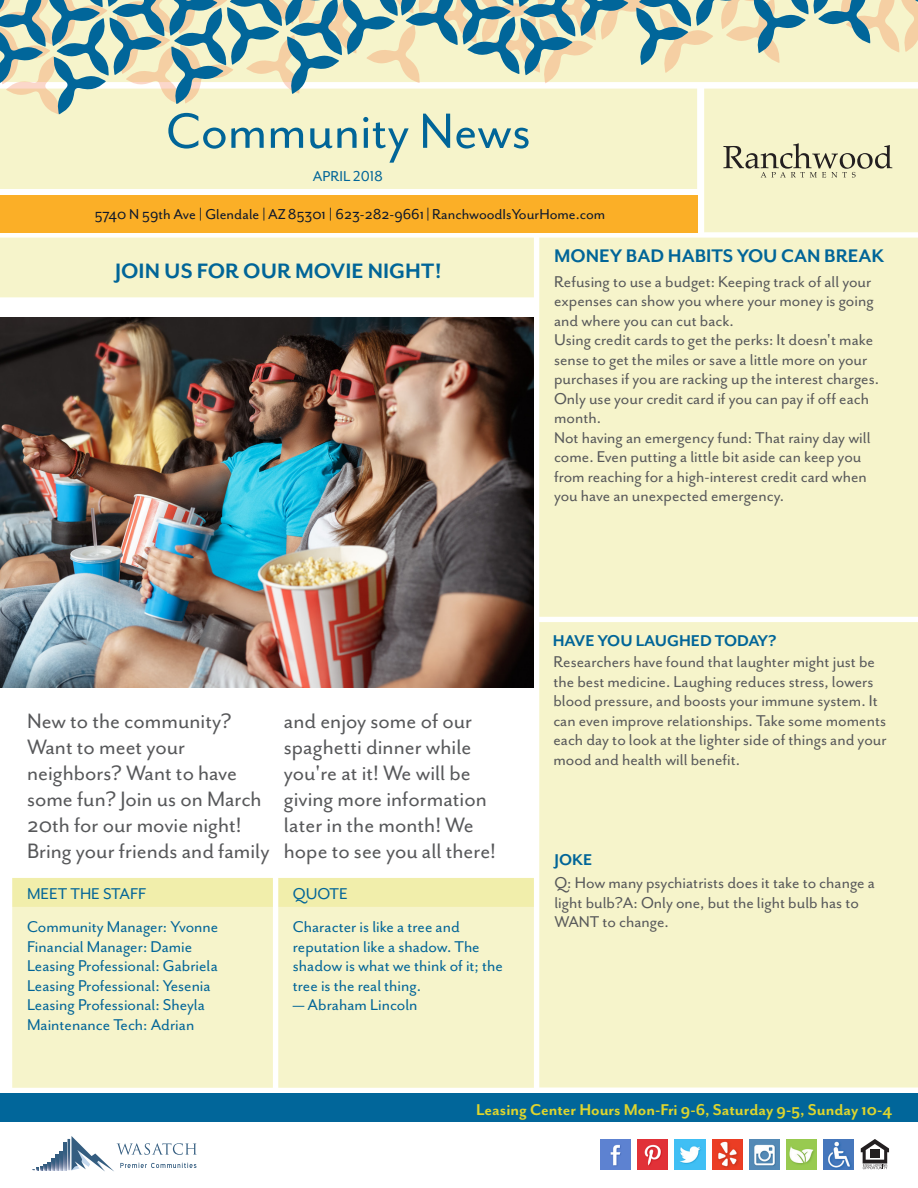
<style>
.page{position:relative;width:918px;height:1188px;background:#fff}
.page>*{position:absolute;margin:0;border:0;box-sizing:border-box;transform-origin:0 0}
.Newsletter_name{font:57px "Mr Eaves San OT";color:#016598}
.Body_Copy{font:24px/26px "Mr Eaves San OT";color:#57585a}
.Article_Short_Headin{font:700 24px "Mr Eaves San OT";color:#016598}
.Article_Long_Heading{font:700 21px "Mr Eaves San OT";color:#016598}
.Body_Copy-2{font:18px/19.5px "Mr Eaves San OT";color:#57585a}
.Tip_Box_2{font:18px/19.5px "Mr Eaves San OT";color:#57585a}
.Q_Box_2{font:18px/19.5px "Mr Eaves San OT";color:#016598}
.office_hours{font:700 18px "Mr Eaves San OT";color:#ded52d}
.Tip_Box_1{font:700 18px "Mr Eaves San OT";color:#016598}
.tidbitsheading_2{font:18px "Mr Eaves San OT";color:#016598}
.Q_Box_1{font:18px "Mr Eaves San OT";color:#016598}
.Property_Info{font:16.5px "Mr Eaves San OT";color:#0c172c}
.Month_Year{font:16.5px "Mr Eaves San OT";color:#016598}
</style>
<div class="page">
<div style="left:0;top:1094px;width:918px;height:28px;background:#01669a"></div>
<img style="left:0;top:135px;width:918px;height:953px">
<div style="left:0;top:195px;width:697px;height:37px;background:#fbaf27"></div>
<div style="left:12px;top:878px;width:522px;height:29px;background:#f1eeab"></div>
<svg style="left:0;top:0;width:918px;height:135px;background:#cbd7c0"></svg>
<svg style="left:723px;top:143px;width:169px;height:35px;background:#d0cdac"></svg>
<svg style="left:861px;top:1139px;width:28px;height:30px"></svg>
<hr style="left:870px;top:1154px;width:10px;height:4px;background:#231f20">
<hr style="left:870px;top:1149px;width:10px;height:4px;background:#231f20">
<img style="left:824px;top:1139px;width:30px;height:30px">
<img style="left:786px;top:1139px;width:31px;height:30px">
<img style="left:749px;top:1139px;width:31px;height:30px">
<img style="left:712px;top:1139px;width:30px;height:30px">
<img style="left:675px;top:1139px;width:30px;height:30px">
<img style="left:638px;top:1139px;width:30px;height:30px">
<img style="left:601px;top:1139px;width:30px;height:30px">
<svg style="left:64px;top:1143px;width:2px;height:27px"></svg>
<svg style="left:32px;top:1151px;width:30px;height:19px"></svg>
<svg style="left:68px;top:1136px;width:129px;height:36px"></svg>
<p class="Newsletter_name" style="left:166px;top:99px;width:366px">Community News</p>
<p class="Month_Year" style="left:313px;top:167px;width:72px">APRIL 2018</p>
<p class="Property_Info" style="left:95px;top:205px;width:512px">5740 N 59th Ave | Glendale |AZ85301 | 623-282-9661|RanchwoodIsYourHome.com</p>
<p class="Article_Short_Headin" style="left:115px;top:257px;width:328px">JOIN US FOR OUR MOVIE NIGHT!</p>
<p class="Article_Long_Heading" style="left:554px;top:244px;width:332px">MONEY BAD HABITS YOU CAN BREAK</p>
<p class="Body_Copy-2" style="left:554px;top:272px;width:321px">Refusing to use a budget: Keeping track of all your expenses can show you where your money is going and where you can cut back.</p>
<p class="Body_Copy-2" style="left:554px;top:330px;width:326px">Using credit cards to get the perks: It doesn't make sense to get the miles or save a little more on your purchases if you are racking up the interest charges.<br>Only use your credit card if you can pay if off each month.</p>
<p class="Body_Copy-2" style="left:554px;top:428px;width:318px">Not having an emergency fund: That rainy day will come. Even putting a little bit aside can keep you from reaching for a high-interest credit card when you have an unexpected emergency.</p>
<p class="Body_Copy" style="left:27px;top:708px;width:244px">New to the community?<br>Want to meet your neighbors? Want to have some fun? Join us on March<br>20th for our movie night!<br>Bring your friends and family</p>
<p class="tidbitsheading_2" style="left:27px;top:884px;width:120px">MEET THE STAFF</p>
<p class="Q_Box_2" style="left:27px;top:917px;width:193px">Community Manager: Yvonne</p>
<p class="Q_Box_2" style="left:27px;top:937px;width:167px">Financial Manager: Damie</p>
<p class="Q_Box_2" style="left:27px;top:956px;width:192px">Leasing Professional: Gabriela</p>
<p class="Q_Box_2" style="left:27px;top:976px;width:185px">Leasing Professional: Yesenia</p>
<p class="Q_Box_2" style="left:27px;top:995px;width:180px">Leasing Professional: Sheyla</p>
<p class="Q_Box_2" style="left:27px;top:1015px;width:169px">Maintenance Tech: Adrian</p>
<p class="Body_Copy" style="left:284px;top:708px;width:214px">and enjoy some of our spaghetti dinner while you're at it! We will be giving more information later in the month! We hope to see you all there!</p>
<p class="Q_Box_1" style="left:293px;top:884px;width:57px">QUOTE</p>
<p class="Q_Box_2" style="left:293px;top:917px;width:212px">Character is like a tree and reputation like a shadow. The shadow is what we think of it; the tree is the real thing.</p>
<p class="Q_Box_2" style="left:293px;top:995px;width:126px">— Abraham Lincoln</p>
<p class="Tip_Box_1" style="left:553px;top:630px;width:225px">HAVE YOU LAUGHED TODAY?</p>
<p class="Tip_Box_2" style="left:553px;top:652px;width:335px">Researchers have found that laughter might just be the best medicine. Laughing reduces stress, lowers blood pressure, and boosts your immune system. It can even improve relationships. Take some moments each day to look at the lighter side of things and your mood and health will benefit.</p>
<p class="Tip_Box_1" style="left:555px;top:850px;width:39px">JOKE</p>
<p class="Tip_Box_2" style="left:554px;top:873px;width:322px">Q: How many psychiatrists does it take to change a light bulb?A: Only one, but the light bulb has to<br>WANT to change.</p>
<p class="office_hours" style="left:476px;top:1100px;width:418px">Leasing Center Hours Mon-Fri 9-6, Saturday 9-5, Sunday 10-4</p>
</div>
